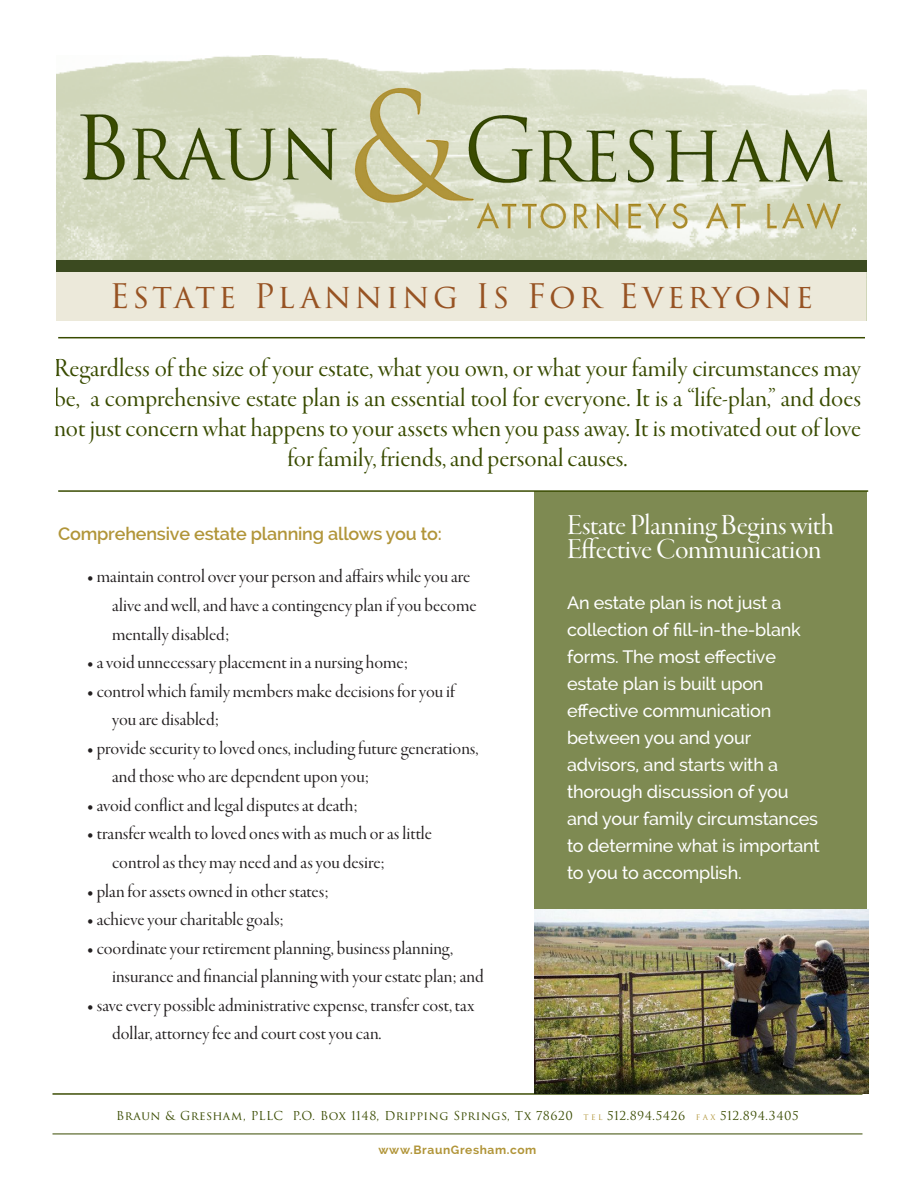
<style>
.page{position:relative;width:918px;height:1188px;background:#fff}
.page>*{position:absolute;margin:0;border:0;box-sizing:border-box;transform-origin:0 0}
.t1{font:33px "Trajan Pro 3";letter-spacing:.095em;color:#975323}
.t2{font:30px "Garamond Premr Pro Disp";letter-spacing:-.01em;color:#fff}
.t3{font:27px/30px "Garamond Premr Pro Disp";color:#394b00;text-align:center}
.t4{font:19.5px "Garamond Premr Pro Disp";color:#231f20}
.t5{font:500 18px/27px "Raleway";letter-spacing:-.01em;color:#fff}
.t6{font:600 18px "Raleway";letter-spacing:-.01em;color:#b19539}
.t7{font:12px "Trajan Pro 3";letter-spacing:.04em;color:#394b00}
.t8{font:700 12px "Raleway";letter-spacing:.05em;color:#b19539}
.s1{font-size:7.5px;color:#b19539}
</style>
<div class="page">
<div style="left:535px;top:492px;width:332px;height:573px;background:#7e8a52"></div>
<hr style="left:58px;top:337px;width:810px;height:1px;background:#394b00">
<hr style="left:58px;top:490px;width:810px;height:2px;background:#394b00">
<div style="left:865px;top:99px;width:15px;height:318px;background:#fff"></div>
<hr style="left:52px;top:1093px;width:810px;height:2px;background:#394b00">
<hr style="left:52px;top:1134px;width:810px;height:1px;background:#394b00">
<img style="left:56px;top:56px;width:810px;height:204px">
<div style="left:56px;top:260px;width:810px;height:12px;background:#3b4a20"></div>
<img style="left:74px;top:84px;width:774px;height:176px">
<div style="left:56px;top:272px;width:810px;height:49px;background:#ece9da"></div>
<img style="left:535px;top:909px;width:333px;height:184px">
<p class="t1" style="left:109px;top:274px;width:706px">Estate Planning Is For Everyone</p>
<p class="t3" style="left:54px;top:354px;width:809px">Regardless of the size of your estate, what you own, or what your family circumstances may be, a comprehensive estate plan is an essential tool for everyone. It is a “life-plan,” and does not just concern what happens to your assets when you pass away. It is motivated out of love for family, friends, and personal causes.</p>
<p class="t2" style="left:567px;top:508px;width:268px">Estate Planning Begins with</p>
<p class="t6" style="left:58px;top:524px;width:385px">Comprehensive estate planning allows you to:</p>
<p class="t4" style="left:87px;top:566px;width:385px">• maintain control over your person and affairs while you are</p>
<p class="t4" style="left:112px;top:594px;width:366px">alive and well, and have a contingency plan if you become</p>
<p class="t4" style="left:112px;top:623px;width:119px">mentally disabled;</p>
<p class="t4" style="left:87px;top:652px;width:323px">• a void unnecessary placement in a nursing home;</p>
<p class="t4" style="left:87px;top:680px;width:370px">• control which family members make decisions for you if</p>
<p class="t4" style="left:112px;top:709px;width:109px">you are disabled;</p>
<p class="t4" style="left:87px;top:737px;width:393px">• provide security to loved ones, including future generations,</p>
<p class="t4" style="left:112px;top:766px;width:258px">and those who are dependent upon you;</p>
<p class="t4" style="left:87px;top:794px;width:273px">• avoid conflict and legal disputes at death;</p>
<p class="t4" style="left:87px;top:823px;width:347px">• transfer wealth to loved ones with as much or as little</p>
<p class="t4" style="left:112px;top:851px;width:274px">control as they may need and as you desire;</p>
<p class="t4" style="left:87px;top:880px;width:243px">• plan for assets owned in other states;</p>
<p class="t4" style="left:87px;top:909px;width:199px">• achieve your charitable goals;</p>
<p class="t4" style="left:87px;top:937px;width:368px">• coordinate your retirement planning, business planning,</p>
<p class="t4" style="left:112px;top:966px;width:373px">insurance and financial planning with your estate plan; and</p>
<p class="t4" style="left:87px;top:994px;width:389px">• save every possible administrative expense, transfer cost, tax</p>
<p class="t4" style="left:112px;top:1023px;width:271px">dollar, attorney fee and court cost you can.</p>
<p class="t2" style="left:567px;top:532px;width:256px">Effective Communication</p>
<p class="t5" style="left:567px;top:589px;width:235px">An estate plan is not just a collection of fill-in-the-blank</p>
<p class="t5" style="left:567px;top:643px;width:211px">forms. The most effective</p>
<p class="t5" style="left:567px;top:670px;width:198px">estate plan is built upon</p>
<p class="t5" style="left:567px;top:697px;width:206px">effective communication</p>
<p class="t5" style="left:567px;top:724px;width:186px">between you and your</p>
<p class="t5" style="left:567px;top:751px;width:213px">advisors, and starts with a</p>
<p class="t5" style="left:567px;top:778px;width:223px">thorough discussion of you</p>
<p class="t5" style="left:567px;top:805px;width:253px">and your family circumstances</p>
<p class="t5" style="left:567px;top:832px;width:254px">to determine what is important</p>
<p class="t5" style="left:567px;top:859px;width:176px">to you to accomplish.</p>
<p class="t7" style="left:116px;top:1107px;width:684px">Braun &amp; Gresham, PLLC P.O. Box 1148, Dripping Springs, Tx 78620 <span class="s1">T E L</span> 512.894.5426 <span class="s1">F A X</span> 512.894.3405</p>
<p class="t8" style="left:379px;top:1143px;width:159px">www.BraunGresham.com</p>
</div>
